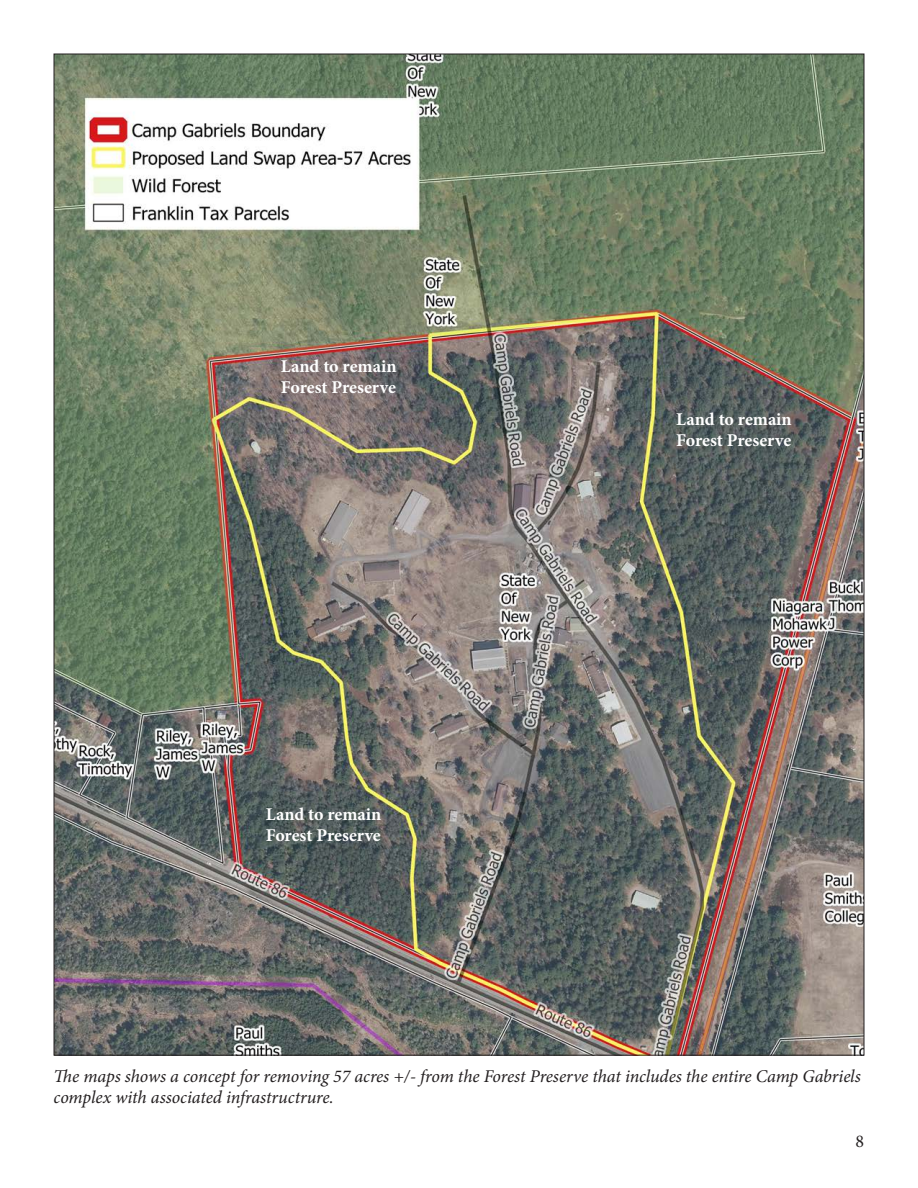
<style>
.page{position:relative;width:918px;height:1188px;background:#fff}
.page>*{position:absolute;margin:0;border:0;box-sizing:border-box;transform-origin:0 0}
.t1{font:italic 18px/21.6px "Minion Pro";letter-spacing:-.01em;color:#231f20}
.t2{font:700 18px/21.6px "Minion Pro";letter-spacing:-.005em;color:#fff}
.t3{font:18px "Minion Pro";color:#231f20}
</style>
<div class="page">
<img style="left:56px;top:56px;width:806px;height:998px">
<p class="t2" style="left:281px;top:355px;width:117px">Land to remain<br>Forest Preserve</p>
<p class="t2" style="left:266px;top:803px;width:117px">Land to remain<br>Forest Preserve</p>
<p class="t2" style="left:676px;top:408px;width:117px">Land to remain<br>Forest Preserve</p>
<p class="t1" style="left:54px;top:1065px;width:809px">The maps shows a concept for removing 57 acres +/- from the Forest Preserve that includes the entire Camp Gabriels complex with associated infrastructrure.</p>
<p class="t3" style="left:855px;top:1129px;width:10px">8</p>
</div>
